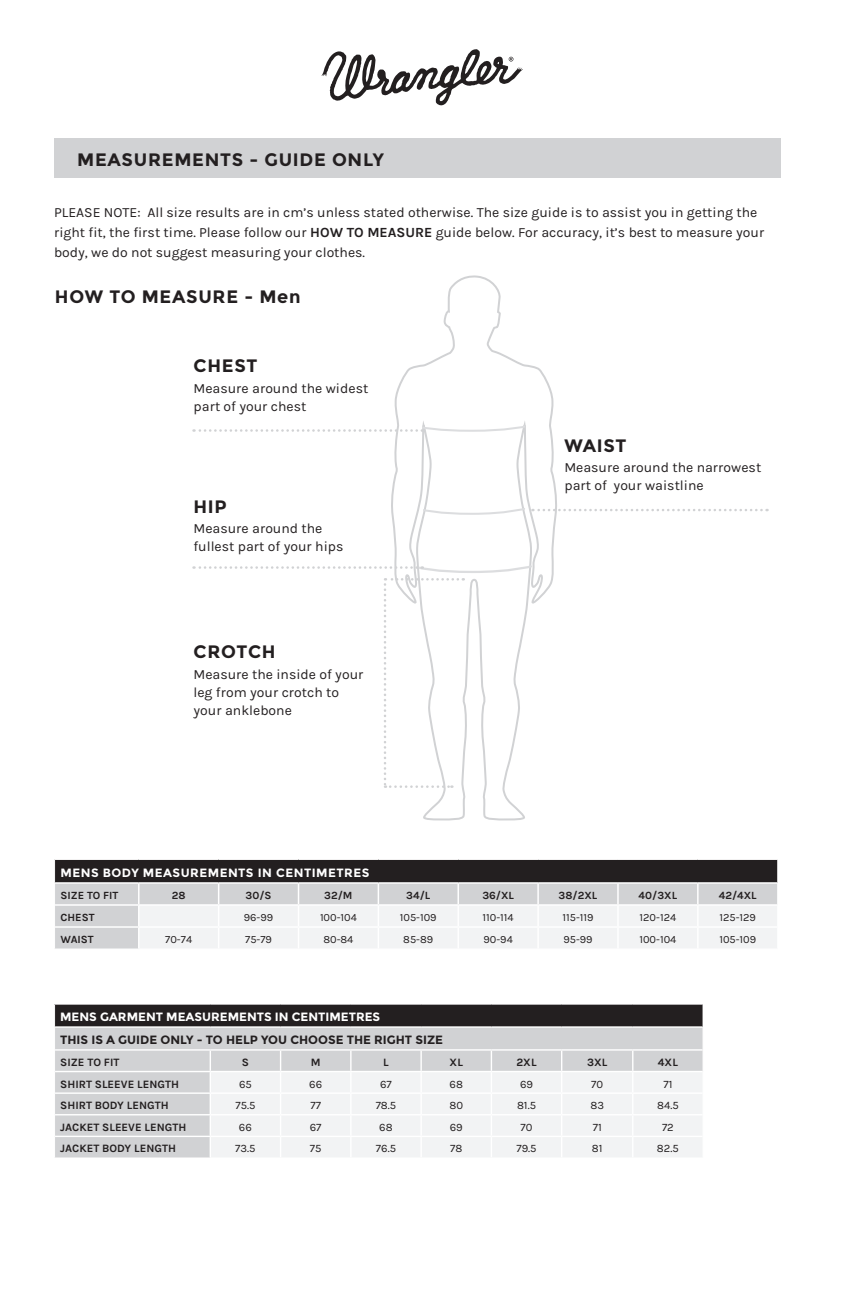
<style>
.page{position:relative;width:842px;height:1304px;background:#fff}
.page>*{position:absolute;margin:0;border:0;box-sizing:border-box;transform-origin:0 0}
.t1{font:700 18px "Montserrat";letter-spacing:.04em;color:#231f20}
.t2{font:14px/18px "Karla";color:#231f20}
.t3{font:700 12px "Montserrat";color:#231f20}
.t4{font:700 12px "Montserrat";color:#fff}
.t5{font:700 12px "Montserrat";letter-spacing:.04em;color:#fff}
.t6{font:700 11.2px "Karla";color:#231f20}
.t7{font:11.2px "Karla";color:#231f20}
.t8{font:11px "Karla";color:#231f20}
.t9{font:700 11px "Karla";color:#231f20}
.s1{font-weight:700}
</style>
<div class="page">
<div style="left:54px;top:139px;width:726px;height:39px;background:#d1d2d4"></div>
<div style="left:55px;top:859px;width:723px;height:24px;background:#231f20"></div>
<div style="left:55px;top:884px;width:83px;height:64px;background:#d1d2d4"></div>
<hr style="left:54px;top:859px;width:85px;height:1px;background:#fff">
<hr style="left:139px;top:859px;width:80px;height:1px;background:#fff">
<hr style="left:219px;top:859px;width:79px;height:1px;background:#fff">
<hr style="left:298px;top:859px;width:80px;height:1px;background:#fff">
<hr style="left:378px;top:859px;width:80px;height:1px;background:#fff">
<hr style="left:458px;top:859px;width:80px;height:1px;background:#fff">
<hr style="left:538px;top:859px;width:80px;height:1px;background:#fff">
<hr style="left:618px;top:859px;width:80px;height:1px;background:#fff">
<hr style="left:698px;top:859px;width:80px;height:1px;background:#fff">
<svg style="left:54px;top:860px;width:1px;height:23px"></svg>
<hr style="left:55px;top:882px;width:84px;height:2px;background:#fff">
<hr style="left:55px;top:904px;width:84px;height:2px;background:#fff">
<hr style="left:55px;top:926px;width:84px;height:2px;background:#fff">
<svg style="left:139px;top:860px;width:639px;height:88px"></svg>
<hr style="left:458px;top:926px;width:80px;height:2px;background:#fff">
<hr style="left:457px;top:928px;width:2px;height:20px;background:#fff">
<hr style="left:538px;top:926px;width:80px;height:2px;background:#fff">
<hr style="left:537px;top:928px;width:2px;height:20px;background:#fff">
<hr style="left:618px;top:926px;width:80px;height:2px;background:#fff">
<hr style="left:617px;top:928px;width:2px;height:20px;background:#fff">
<hr style="left:698px;top:926px;width:79px;height:2px;background:#fff">
<hr style="left:697px;top:928px;width:2px;height:20px;background:#fff">
<div style="left:55px;top:1004px;width:648px;height:23px;background:#231f20"></div>
<div style="left:55px;top:1028px;width:155px;height:129px;background:#d1d2d4"></div>
<hr style="left:54px;top:1004px;width:156px;height:1px;background:#fff">
<hr style="left:210px;top:1004px;width:71px;height:1px;background:#fff">
<hr style="left:281px;top:1004px;width:70px;height:1px;background:#fff">
<hr style="left:351px;top:1004px;width:70px;height:1px;background:#fff">
<hr style="left:421px;top:1004px;width:70px;height:1px;background:#fff">
<hr style="left:491px;top:1004px;width:71px;height:1px;background:#fff">
<hr style="left:562px;top:1004px;width:71px;height:1px;background:#fff">
<hr style="left:633px;top:1004px;width:70px;height:1px;background:#fff">
<svg style="left:54px;top:1005px;width:1px;height:22px"></svg>
<hr style="left:55px;top:1026px;width:155px;height:2px;background:#fff">
<hr style="left:55px;top:1049px;width:155px;height:2px;background:#fff">
<hr style="left:55px;top:1071px;width:155px;height:1px;background:#fff">
<hr style="left:55px;top:1092px;width:155px;height:2px;background:#fff">
<hr style="left:55px;top:1114px;width:155px;height:1px;background:#fff">
<hr style="left:55px;top:1136px;width:155px;height:1px;background:#fff">
<svg style="left:210px;top:1005px;width:493px;height:152px"></svg>
<svg style="left:391px;top:275px;width:169px;height:546px"></svg>
<svg style="left:532px;top:509px;width:235px;height:2px"></svg>
<svg style="left:193px;top:425px;width:333px;height:7px"></svg>
<svg style="left:423px;top:508px;width:102px;height:7px"></svg>
<svg style="left:193px;top:565px;width:339px;height:223px"></svg>
<svg style="left:321px;top:49px;width:202px;height:56px"></svg>
<p class="t1" style="left:77px;top:149px;width:308px">MEASUREMENTS - GUIDE ONLY</p>
<p class="t2" style="left:54px;top:202px;width:712px;line-height:20px">PLEASE NOTE: All size results are in cm’s unless stated otherwise. The size guide is to assist you in getting the right fit, the first time. Please follow our <span class="s1">HOW TO MEASURE</span> guide below. For accuracy, it’s best to measure your body, we do not suggest measuring your clothes.</p>
<p class="t1" style="left:55px;top:286px;width:247px">HOW TO MEASURE - Men</p>
<p class="t1" style="left:193px;top:355px;width:65px">CHEST</p>
<p class="t2" style="left:193px;top:380px;width:176px">Measure around the widest part of your chest</p>
<p class="t1" style="left:193px;top:495px;width:35px">HIP</p>
<p class="t2" style="left:193px;top:520px;width:130px">Measure around the</p>
<p class="t2" style="left:193px;top:538px;width:152px">fullest part of your hips</p>
<p class="t1" style="left:193px;top:641px;width:84px">CROTCH</p>
<p class="t2" style="left:193px;top:665px;width:171px">Measure the inside of your leg from your crotch to your anklebone</p>
<p class="t1" style="left:564px;top:434px;width:64px">WAIST</p>
<p class="t2" style="left:564px;top:459px;width:198px">Measure around the narrowest part of your waistline</p>
<p class="t5" style="left:61px;top:866px;width:310px">MENS BODY MEASUREMENTS IN CENTIMETRES</p>
<p class="t9" style="left:61px;top:889px;width:59px">SIZE TO FIT</p>
<p class="t9" style="left:172px;top:889px;width:15px">28</p>
<p class="t9" style="left:246px;top:889px;width:28px">30/S</p>
<p class="t9" style="left:324px;top:889px;width:30px">32/M</p>
<p class="t9" style="left:406px;top:889px;width:26px">34/L</p>
<p class="t9" style="left:482px;top:889px;width:33px">36/XL</p>
<p class="t9" style="left:559px;top:889px;width:40px">38/2XL</p>
<p class="t9" style="left:639px;top:889px;width:40px">40/3XL</p>
<p class="t9" style="left:719px;top:889px;width:39px">42/4XL</p>
<p class="t9" style="left:61px;top:911px;width:36px">CHEST</p>
<p class="t8" style="left:244px;top:911px;width:31px">96-99</p>
<p class="t8" style="left:320px;top:911px;width:38px">100-104</p>
<p class="t8" style="left:400px;top:911px;width:38px">105-109</p>
<p class="t8" style="left:483px;top:911px;width:33px">110-114</p>
<p class="t8" style="left:562px;top:911px;width:33px">115-119</p>
<p class="t8" style="left:640px;top:911px;width:38px">120-124</p>
<p class="t8" style="left:719px;top:911px;width:38px">125-129</p>
<p class="t9" style="left:61px;top:933px;width:35px">WAIST</p>
<p class="t8" style="left:165px;top:933px;width:28px">70-74</p>
<p class="t8" style="left:245px;top:933px;width:28px">75-79</p>
<p class="t8" style="left:323px;top:933px;width:32px">80-84</p>
<p class="t8" style="left:403px;top:933px;width:31px">85-89</p>
<p class="t8" style="left:483px;top:933px;width:31px">90-94</p>
<p class="t8" style="left:563px;top:933px;width:31px">95-99</p>
<p class="t8" style="left:639px;top:933px;width:38px">100-104</p>
<p class="t8" style="left:719px;top:933px;width:38px">105-109</p>
<p class="t4" style="left:60px;top:1010px;width:322px">MENS GARMENT MEASUREMENTS IN CENTIMETRES</p>
<p class="t3" style="left:60px;top:1033px;width:384px">THIS IS A GUIDE ONLY - TO HELP YOU CHOOSE THE RIGHT SIZE</p>
<p class="t6" style="left:60px;top:1056px;width:61px">SIZE TO FIT</p>
<p class="t6" style="left:242px;top:1056px;width:9px">S</p>
<p class="t6" style="left:311px;top:1056px;width:11px">M</p>
<p class="t6" style="left:383px;top:1056px;width:7px">L</p>
<p class="t6" style="left:450px;top:1056px;width:15px">XL</p>
<p class="t6" style="left:516px;top:1056px;width:22px">2XL</p>
<p class="t6" style="left:587px;top:1056px;width:22px">3XL</p>
<p class="t6" style="left:658px;top:1056px;width:21px">4XL</p>
<p class="t6" style="left:60px;top:1077px;width:120px">SHIRT SLEEVE LENGTH</p>
<p class="t7" style="left:239px;top:1078px;width:14px">65</p>
<p class="t7" style="left:309px;top:1078px;width:14px">66</p>
<p class="t7" style="left:380px;top:1078px;width:13px">67</p>
<p class="t7" style="left:450px;top:1078px;width:15px">68</p>
<p class="t7" style="left:520px;top:1078px;width:15px">69</p>
<p class="t7" style="left:591px;top:1078px;width:13px">70</p>
<p class="t7" style="left:663px;top:1078px;width:11px">71</p>
<p class="t6" style="left:60px;top:1099px;width:110px">SHIRT BODY LENGTH</p>
<p class="t7" style="left:235px;top:1099px;width:22px">75.5</p>
<p class="t7" style="left:310px;top:1099px;width:12px">77</p>
<p class="t7" style="left:376px;top:1099px;width:22px">78.5</p>
<p class="t7" style="left:449px;top:1099px;width:15px">80</p>
<p class="t7" style="left:517px;top:1099px;width:21px">81.5</p>
<p class="t7" style="left:590px;top:1099px;width:15px">83</p>
<p class="t7" style="left:657px;top:1099px;width:23px">84.5</p>
<p class="t6" style="left:60px;top:1120px;width:128px">JACKET SLEEVE LENGTH</p>
<p class="t7" style="left:239px;top:1121px;width:14px">66</p>
<p class="t7" style="left:310px;top:1121px;width:13px">67</p>
<p class="t7" style="left:379px;top:1121px;width:15px">68</p>
<p class="t7" style="left:450px;top:1121px;width:15px">69</p>
<p class="t7" style="left:520px;top:1121px;width:13px">70</p>
<p class="t7" style="left:593px;top:1121px;width:11px">71</p>
<p class="t7" style="left:662px;top:1121px;width:13px">72</p>
<p class="t6" style="left:60px;top:1142px;width:117px">JACKET BODY LENGTH</p>
<p class="t7" style="left:235px;top:1142px;width:22px">73.5</p>
<p class="t7" style="left:310px;top:1142px;width:13px">75</p>
<p class="t7" style="left:376px;top:1142px;width:22px">76.5</p>
<p class="t7" style="left:450px;top:1142px;width:14px">78</p>
<p class="t7" style="left:516px;top:1142px;width:22px">79.5</p>
<p class="t7" style="left:592px;top:1142px;width:12px">81</p>
<p class="t7" style="left:657px;top:1142px;width:23px">82.5</p>
</div>
